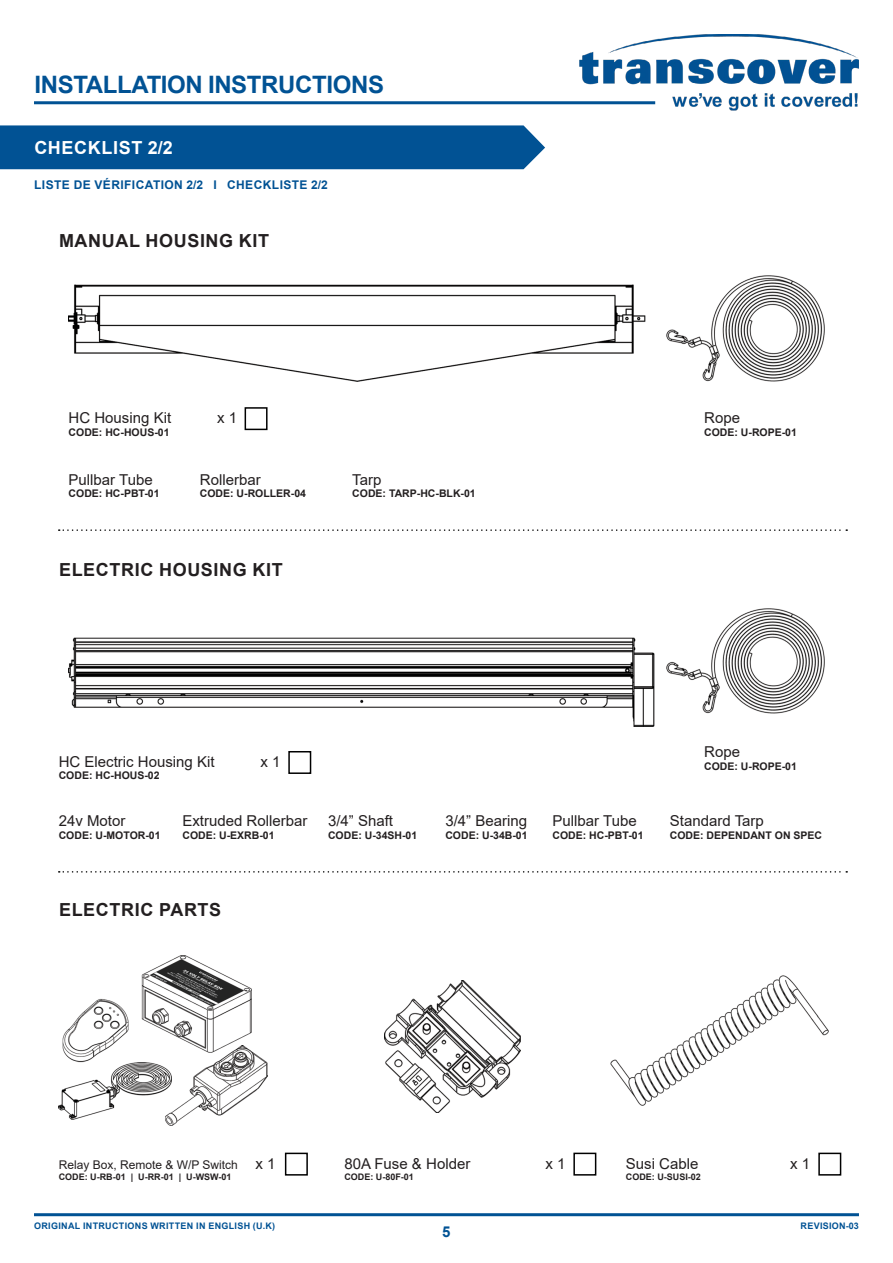
<style>
.page{position:relative;width:893px;height:1263px;background:#fff}
.page>*{position:absolute;margin:0;border:0;box-sizing:border-box;transform-origin:0 0}
.t1{font:700 24px "Arial";letter-spacing:-.015em;color:#015294}
.t2{font:700 18px "Arial";letter-spacing:.035em;color:#231f20}
.t3{font:700 18px "Arial";letter-spacing:.035em;color:#fff}
.t4{font:15px "Arial";color:#231f20}
.t5{font:700 15px "Arial";color:#015294}
.t6{font:700 12px "Arial";letter-spacing:.035em;color:#015294}
.t7{font:12px "Arial";color:#231f20}
.t8{font:700 10.5px "Arial";color:#231f20}
.t9{font:700 9px "Arial";color:#231f20}
.t10{font:700 9px "Arial";letter-spacing:.035em;color:#015294}
.s1{font-size:15px}
</style>
<div class="page">
<img style="left:578px;top:34px;width:281px;height:77px">
<hr style="left:34px;top:101px;width:621px;height:3px;background:#015294">
<hr style="left:34px;top:1213px;width:825px;height:3px;background:#015294">
<div style="left:0;top:125px;width:545px;height:44px;background:#015294"></div>
<img style="left:69px;top:276px;width:755px;height:105px">
<img style="left:69px;top:608px;width:755px;height:118px">
<img style="left:59px;top:956px;width:209px;height:169px">
<img style="left:384px;top:980px;width:137px;height:132px">
<img style="left:611px;top:975px;width:217px;height:130px">
<div style="left:245px;top:407px;width:23px;height:23px;background:#fff;border:2px solid #000"></div>
<div style="left:288px;top:751px;width:23px;height:23px;background:#fff;border:2px solid #000"></div>
<div style="left:285px;top:1152px;width:23px;height:23px;background:#fff;border:2px solid #000"></div>
<div style="left:573px;top:1152px;width:23px;height:23px;background:#fff;border:2px solid #000"></div>
<div style="left:818px;top:1152px;width:23px;height:23px;background:#fff;border:2px solid #000"></div>
<svg style="left:59px;top:529px;width:788px;height:2px"></svg>
<svg style="left:59px;top:871px;width:788px;height:2px"></svg>
<h1 class="t1" style="left:34px;top:67px;width:351px">INSTALLATION INSTRUCTIONS</h1>
<p class="t3" style="left:34px;top:135px;width:140px">CHECKLIST 2/2</p>
<p class="t6" style="left:34px;top:176px;width:295px">LISTE DE VÉRIFICATION 2/2 I CHECKLISTE 2/2</p>
<p class="t2" style="left:59px;top:228px;width:212px">MANUAL HOUSING KIT</p>
<p class="t4" style="left:69px;top:408px;width:104px">HC Housing Kit</p>
<p class="t4" style="left:217px;top:408px;width:22px">x 1</p>
<p class="t8" style="left:69px;top:425px;width:102px">CODE: HC-HOUS-01</p>
<p class="t4" style="left:69px;top:469px;width:86px">Pullbar Tube</p>
<p class="t8" style="left:69px;top:486px;width:93px">CODE: HC-PBT-01</p>
<p class="t4" style="left:200px;top:469px;width:62px">Rollerbar</p>
<p class="t8" style="left:200px;top:486px;width:108px">CODE: U-ROLLER-04</p>
<p class="t2" style="left:59px;top:557px;width:225px">ELECTRIC HOUSING KIT</p>
<p class="t4" style="left:352px;top:469px;width:31px">Tarp</p>
<p class="t8" style="left:352px;top:486px;width:125px">CODE: TARP-HC-BLK-01</p>
<p class="t4" style="left:704px;top:408px;width:37px">Rope</p>
<p class="t8" style="left:704px;top:425px;width:94px">CODE: U-ROPE-01</p>
<p class="t4" style="left:59px;top:751px;width:157px">HC Electric Housing Kit</p>
<p class="t4" style="left:260px;top:751px;width:22px">x 1</p>
<p class="t8" style="left:59px;top:768px;width:102px">CODE: HC-HOUS-02</p>
<p class="t4" style="left:59px;top:810px;width:68px">24v Motor</p>
<p class="t8" style="left:59px;top:827px;width:103px">CODE: U-MOTOR-01</p>
<p class="t4" style="left:182px;top:810px;width:127px">Extruded Rollerbar</p>
<p class="t8" style="left:182px;top:827px;width:94px">CODE: U-EXRB-01</p>
<p class="t4" style="left:328px;top:810px;width:67px">3/4” Shaft</p>
<p class="t8" style="left:328px;top:827px;width:91px">CODE: U-34SH-01</p>
<p class="t2" style="left:59px;top:897px;width:164px">ELECTRIC PARTS</p>
<p class="t4" style="left:445px;top:810px;width:83px">3/4” Bearing</p>
<p class="t8" style="left:445px;top:827px;width:84px">CODE: U-34B-01</p>
<p class="t4" style="left:552px;top:810px;width:86px">Pullbar Tube</p>
<p class="t8" style="left:552px;top:827px;width:93px">CODE: HC-PBT-01</p>
<p class="t4" style="left:704px;top:742px;width:37px">Rope</p>
<p class="t8" style="left:704px;top:759px;width:94px">CODE: U-ROPE-01</p>
<p class="t4" style="left:670px;top:810px;width:95px">Standard Tarp</p>
<p class="t8" style="left:670px;top:827px;width:154px">CODE: DEPENDANT ON SPEC</p>
<p class="t7" style="left:59px;top:1157px;width:218px">Relay Box, Remote &amp; W/P Switch <span class="s1">x 1</span></p>
<p class="t9" style="left:59px;top:1171px;width:174px">CODE: U-RB-01 | U-RR-01 | U-WSW-01</p>
<p class="t4" style="left:344px;top:1154px;width:127px">80A Fuse &amp; Holder</p>
<p class="t4" style="left:545px;top:1154px;width:22px">x 1</p>
<p class="t9" style="left:344px;top:1171px;width:71px">CODE: U-80F-01</p>
<p class="t4" style="left:626px;top:1154px;width:74px">Susi Cable</p>
<p class="t4" style="left:790px;top:1154px;width:22px">x 1</p>
<p class="t9" style="left:626px;top:1171px;width:77px">CODE: U-SUSI-02</p>
<p class="t10" style="left:34px;top:1220px;width:242px">ORIGINAL INTRUCTIONS WRITTEN IN ENGLISH (U.K)</p>
<p class="t10" style="left:801px;top:1219px;width:60px">REVISION-03</p>
<h3 class="t5" style="left:442px;top:1221px;width:10px">5</h3>
</div>
